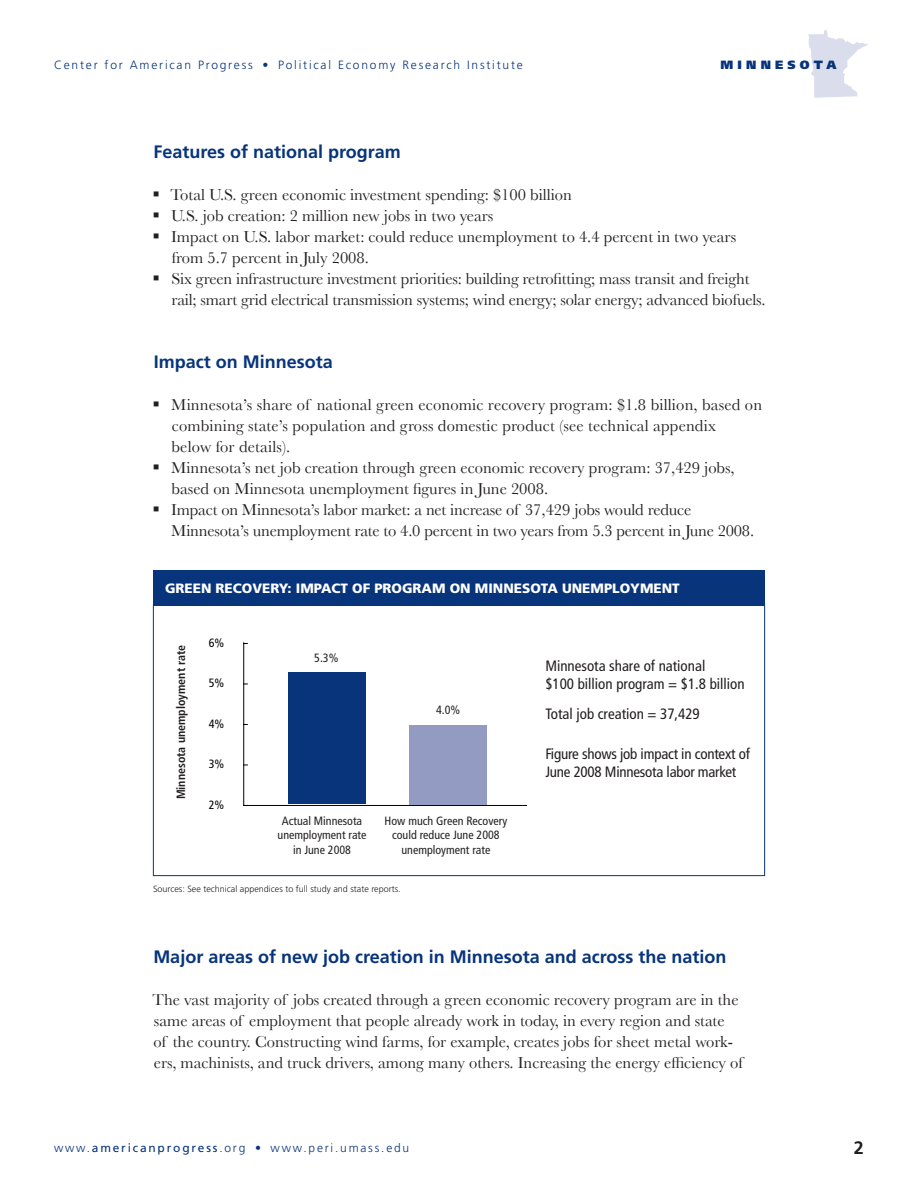
<style>
.page{position:relative;width:918px;height:1188px;background:#fff}
.page>*{position:absolute;margin:0;border:0;box-sizing:border-box;transform-origin:0 0}
.Header1{font:700 18px "Frutiger";color:#08347b}
.t1{font:700 18px "Frutiger";color:#231f20}
.Bullets{font:16.5px/21px "Baskerville";color:#231f20}
.Body_Text{font:16.5px/21px "Baskerville";color:#231f20}
.Graph_Series_Legend{font:condensed 15px/18px "Frutiger";color:#231f20}
.Table_Header1{font:900 13.5px "Frutiger";color:#fff}
.Graph_Series_Legend-2{font:condensed 12px/14.4px "Frutiger";color:#231f20;text-align:center}
.t2{font:300 12px "Frutiger";letter-spacing:.15em;color:#08347b}
.Graph_Axis_Title{font:700 condensed 12px "Frutiger";color:#231f20}
.t3{font:condensed 12px "Frutiger";color:#000}
.t4{font:900 12px "Frutiger";letter-spacing:.35em;color:#08347b}
.Source{font:300 9px "Frutiger";color:#231f20}
.s1{font-weight:400}
</style>
<div class="page">
<svg style="left:808px;top:30px;width:60px;height:68px"></svg>
<hr style="left:243px;top:805px;width:283px;height:1px;background:#000">
<hr style="left:243px;top:642px;width:1px;height:164px;background:#000">
<div style="left:410px;top:725px;width:77px;height:79px;background:#949bc2"></div>
<div style="left:288px;top:672px;width:78px;height:132px;background:#08347b"></div>
<div style="left:153px;top:570px;width:612px;height:36px;background:#08347b"></div>
<p class="t2" style="left:54px;top:58px;width:470px">Center for American Progress • Political Economy Research Institute</p>
<p class="t4" style="left:721px;top:57px;width:117px">MINNESOTA</p>
<p class="Header1" style="left:153px;top:141px;width:249px">Features of national program</p>
<p class="Bullets" style="left:170px;top:184px;width:403px">Total U.S. green economic investment spending: $100 billion</p>
<p class="Bullets" style="left:171px;top:205px;width:324px">U.S. job creation: 2 million new jobs in two years</p>
<p class="Bullets" style="left:171px;top:226px;width:567px">Impact on U.S. labor market: could reduce unemployment to 4.4 percent in two years from 5.7 percent in July 2008.</p>
<p class="Bullets" style="left:171px;top:268px;width:596px">Six green infrastructure investment priorities: building retrofitting; mass transit and freight rail; smart grid electrical transmission systems; wind energy; solar energy; advanced biofuels.</p>
<p class="Header1" style="left:154px;top:351px;width:181px">Impact on Minnesota</p>
<p class="Bullets" style="left:171px;top:394px;width:592px">Minnesota’s share of national green economic recovery program: $1.8 billion, based on combining state’s population and gross domestic product (see technical appendix<br>below for details).</p>
<p class="Bullets" style="left:171px;top:457px;width:565px">Minnesota’s net job creation through green economic recovery program: 37,429 jobs, based on Minnesota unemployment figures in June 2008.</p>
<p class="Bullets" style="left:171px;top:499px;width:585px">Impact on Minnesota’s labor market: a net increase of 37,429 jobs would reduce<br>Minnesota’s unemployment rate to 4.0 percent in two years from 5.3 percent in June 2008.</p>
<p class="Table_Header1" style="left:165px;top:580px;width:516px">GREEN RECOVERY: IMPACT OF PROGRAM ON MI NNESOTA UNEMPLOYMENT</p>
<p class="Graph_Axis_Title" style="left:174px;top:799px;width:156px;rotate:-90deg">Minnesota unemployment rate</p>
<p class="t3" style="left:209px;top:636px;width:17px">6%</p>
<p class="t3" style="left:209px;top:676px;width:17px">5%</p>
<p class="t3" style="left:209px;top:717px;width:17px">4%</p>
<p class="t3" style="left:209px;top:757px;width:17px">3%</p>
<p class="t3" style="left:209px;top:798px;width:17px">2%</p>
<p class="Graph_Series_Legend-2" style="left:314px;top:650px;width:26px">5.3%</p>
<p class="Graph_Series_Legend-2" style="left:436px;top:703px;width:26px">4.0%</p>
<p class="Graph_Series_Legend-2" style="left:278px;top:814px;width:90px">Actual Minnesota unemployment rate in June 2008</p>
<p class="Source" style="left:153px;top:884px;width:249px">Sources: See technical appendices to full study and state reports.</p>
<p class="Graph_Series_Legend-2" style="left:385px;top:814px;width:124px">How much Green Recovery could reduce June 2008 unemployment rate</p>
<p class="Graph_Series_Legend" style="left:545px;top:657px;width:201px">Minnesota share of national<br>$100 billion program = $1.8 billion</p>
<p class="Graph_Series_Legend" style="left:545px;top:705px;width:156px">Total job creation = 37,429</p>
<p class="Graph_Series_Legend" style="left:545px;top:745px;width:206px">Figure shows job impact in context of<br>June 2008 Minnesota labor market</p>
<p class="Header1" style="left:153px;top:946px;width:575px">Major areas of new job creation in Minnesota and across the nation</p>
<p class="Body_Text" style="left:152px;top:989px;width:592px">The vast majority of jobs created through a green economic recovery program are in the same areas of employment that people already work in today, in every region and state<br>of the country. Constructing wind farms, for example, creates jobs for sheet metal work&shy;ers, machinists, and truck drivers, among many others. Increasing the energy efficiency of</p>
<p class="t2" style="left:54px;top:1141px;width:357px">www.<span class="s1">americanprogress</span>.org • www.peri.umass.edu</p>
<p class="t1" style="left:854px;top:1137px;width:12px">2</p>
</div>
